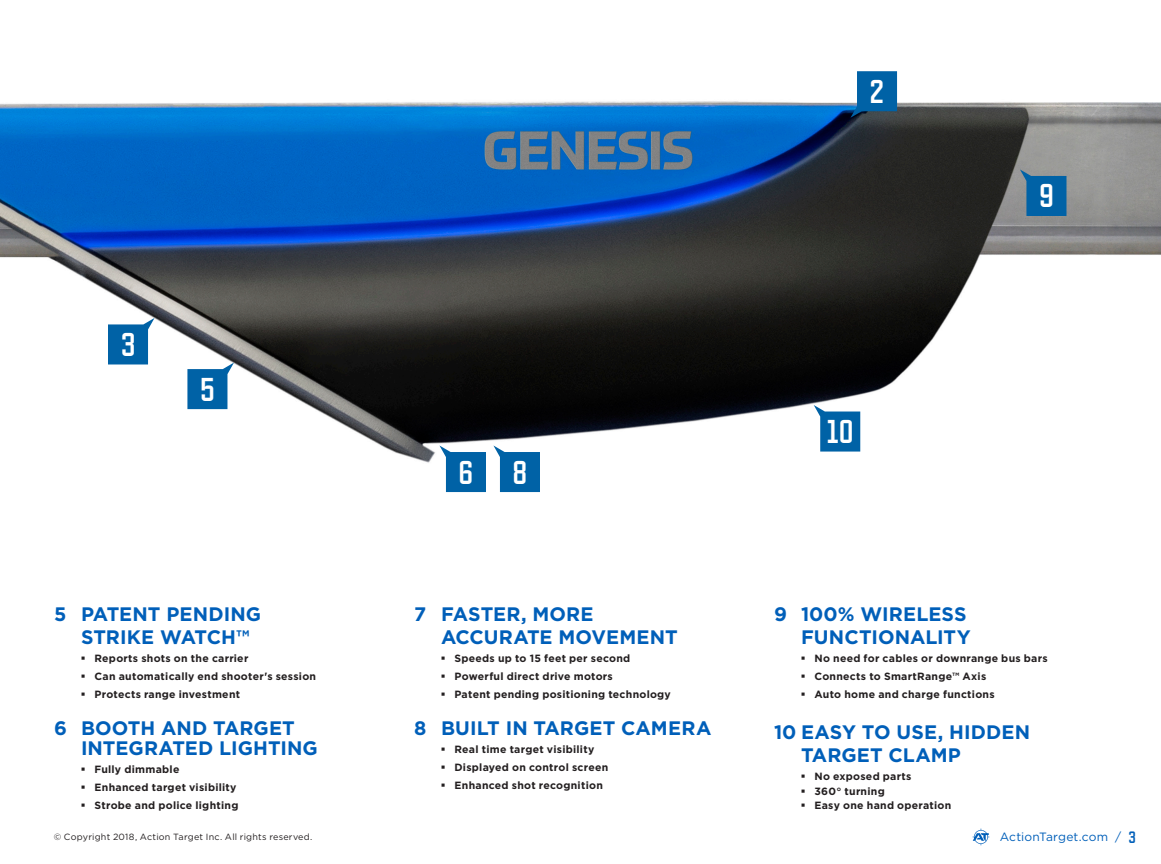
<style>
.page{position:relative;width:1161px;height:864px;background:#fff}
.page>*{position:absolute;margin:0;border:0;box-sizing:border-box;transform-origin:0 0}
.t1{font:700 33px "Refrigerator Deluxe";color:#fff}
.t2{font:700 19.5px/23.4px "Gotham";letter-spacing:.005em;color:#005fb9}
.t3{font:12px "Gotham";letter-spacing:.005em;color:#005fb9}
.t4{font:700 10.5px "Gotham";letter-spacing:.025em;color:#231f20}
.t5{font:9px "Gotham";letter-spacing:.02em;color:#231f20}
.s1{font-family:"Refrigerator Deluxe";font-weight:700;font-size:16.5px}
</style>
<div class="page">
<img style="left:0;top:71px;width:1161px;height:775px">
<svg style="left:1020px;top:169px;width:46px;height:47px"></svg>
<svg style="left:814px;top:405px;width:46px;height:47px"></svg>
<svg style="left:439px;top:445px;width:47px;height:47px"></svg>
<svg style="left:493px;top:445px;width:47px;height:47px"></svg>
<svg style="left:108px;top:318px;width:47px;height:46px"></svg>
<svg style="left:187px;top:363px;width:47px;height:46px"></svg>
<svg style="left:851px;top:71px;width:46px;height:47px"></svg>
<svg style="left:973px;top:829px;width:16px;height:16px"></svg>
<h1 class="t1" style="left:121px;top:325px;width:16px">3</h1>
<h1 class="t1" style="left:200px;top:370px;width:16px">5</h1>
<h2 class="t2" style="left:81px;top:602px;width:182px;text-indent:-27px">5 PATENT PENDING<br>STRIKE WATCH™</h2>
<p class="t4" style="left:81px;top:652px;width:169px">▪ Reports shots on the carrier</p>
<p class="t4" style="left:81px;top:670px;width:237px">▪ Can automatically end shooter's session</p>
<p class="t4" style="left:81px;top:688px;width:161px">▪ Protects range investment</p>
<h2 class="t2" style="left:81px;top:718px;width:238px;line-height:19.5px;text-indent:-27px">6 BOOTH AND TARGET<br>INTEGRATED LIGHTING</h2>
<p class="t4" style="left:81px;top:762px;width:100px">▪ Fully dimmable</p>
<p class="t4" style="left:81px;top:780px;width:157px">▪ Enhanced target visibility</p>
<p class="t4" style="left:81px;top:798px;width:159px">▪ Strobe and police lighting</p>
<h1 class="t1" style="left:869px;top:72px;width:16px">2</h1>
<h1 class="t1" style="left:1039px;top:177px;width:16px">9</h1>
<h1 class="t1" style="left:459px;top:453px;width:70px">6 8</h1>
<h2 class="t2" style="left:441px;top:602px;width:238px;text-indent:-27px">7 FASTER, MORE<br>ACCURATE MOVEMENT</h2>
<p class="t4" style="left:441px;top:652px;width:191px">▪ Speeds up to 15 feet per second</p>
<p class="t4" style="left:441px;top:670px;width:173px">▪ Powerful direct drive motors</p>
<p class="t4" style="left:441px;top:688px;width:231px">▪ Patent pending positioning technology</p>
<h2 class="t2" style="left:414px;top:716px;width:299px">8 BUILT IN TARGET CAMERA</h2>
<p class="t4" style="left:441px;top:742px;width:155px">▪ Real time target visibility</p>
<p class="t4" style="left:441px;top:760px;width:169px">▪ Displayed on control screen</p>
<p class="t4" style="left:441px;top:778px;width:163px">▪ Enhanced shot recognition</p>
<h1 class="t1" style="left:827px;top:412px;width:28px">10</h1>
<h2 class="t2" style="left:774px;top:602px;width:198px;text-align:right">9 100% WIRELESS<br>FUNCTIONALITY</h2>
<p class="t4" style="left:801px;top:652px;width:248px">▪ No need for cables or downrange bus bars</p>
<p class="t4" style="left:801px;top:670px;width:187px">▪ Connects to SmartRange™ Axis</p>
<p class="t4" style="left:801px;top:688px;width:195px">▪ Auto home and charge functions</p>
<h2 class="t2" style="left:801px;top:720px;width:231px;text-indent:-27px">10 EASY TO USE, HIDDEN<br>TARGET CLAMP</h2>
<p class="t4" style="left:801px;top:770px;width:112px">▪ No exposed parts</p>
<p class="t4" style="left:801px;top:784px;width:85px">▪ 360° turning</p>
<p class="t4" style="left:801px;top:799px;width:152px">▪ Easy one hand operation</p>
<p class="t5" style="left:54px;top:831px;width:260px">© Copyright 2018, Action Target Inc. All rights reserved.</p>
<p class="t3" style="left:1000px;top:829px;width:138px">ActionTarget.com / <span class="s1">3</span></p>
</div>
